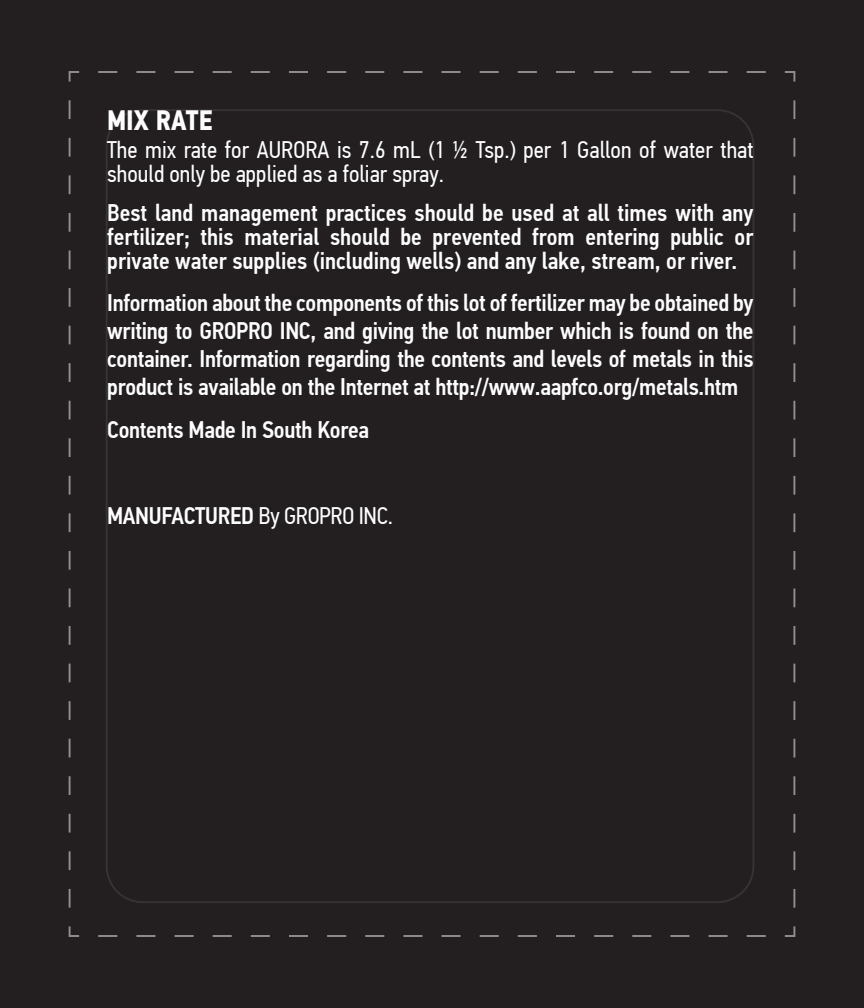
<style>
.page{position:relative;width:864px;height:1008px;background:#fff}
.page>*{position:absolute;margin:0;border:0;box-sizing:border-box;transform-origin:0 0}
.t1{font:700 28px "PF Din Text Cond Pro";color:#fff}
.t2{font:500 24px/28px "PF Din Text Cond Pro";letter-spacing:-.015em;color:#fff;text-align:justify}
.t3{font:24px/24px "PF Din Text Cond Pro";color:#fff}
.s1{font-weight:400}
</style>
<div class="page">
<div style="left:0;top:0;width:864px;height:1007px;background:#231f20"></div>
<svg style="left:784px;top:926px;width:11px;height:11px"></svg>
<svg style="left:98px;top:935px;width:668px;height:2px"></svg>
<svg style="left:69px;top:926px;width:11px;height:11px"></svg>
<svg style="left:69px;top:100px;width:2px;height:808px"></svg>
<svg style="left:69px;top:71px;width:11px;height:11px"></svg>
<svg style="left:98px;top:71px;width:668px;height:2px"></svg>
<svg style="left:784px;top:71px;width:11px;height:11px"></svg>
<svg style="left:793px;top:100px;width:2px;height:808px"></svg>
<p class="t1" style="left:107px;top:103px;width:107px">MIX RATE</p>
<p class="t3" style="left:107px;top:138px;width:648px">The mix rate for AURORA is 7.6 mL (1 ½ Tsp.) per 1 Gallon of water that should only be applied as a foliar spray.</p>
<p class="t2" style="left:107px;top:201px;width:648px;line-height:24px">Best land management practices should be used at all times with any fertilizer; this material should be prevented from entering public or private water supplies (including wells) and any lake, stream, or river.</p>
<p class="t2" style="left:107px;top:289px;width:648px">Information about the components of this lot of fertilizer may be obtained by writing to GROPRO INC, and giving the lot number which is found on the container. Information regarding the contents and levels of metals in this product is available on the Internet at http://www.aapfco.org/metals.htm</p>
<p class="t2" style="left:107px;top:416px;width:263px">Contents Made In South Korea</p>
<p class="t2" style="left:107px;top:502px;width:287px">MANUFACTURED <span class="s1">By GROPRO INC.</span></p>
</div>
